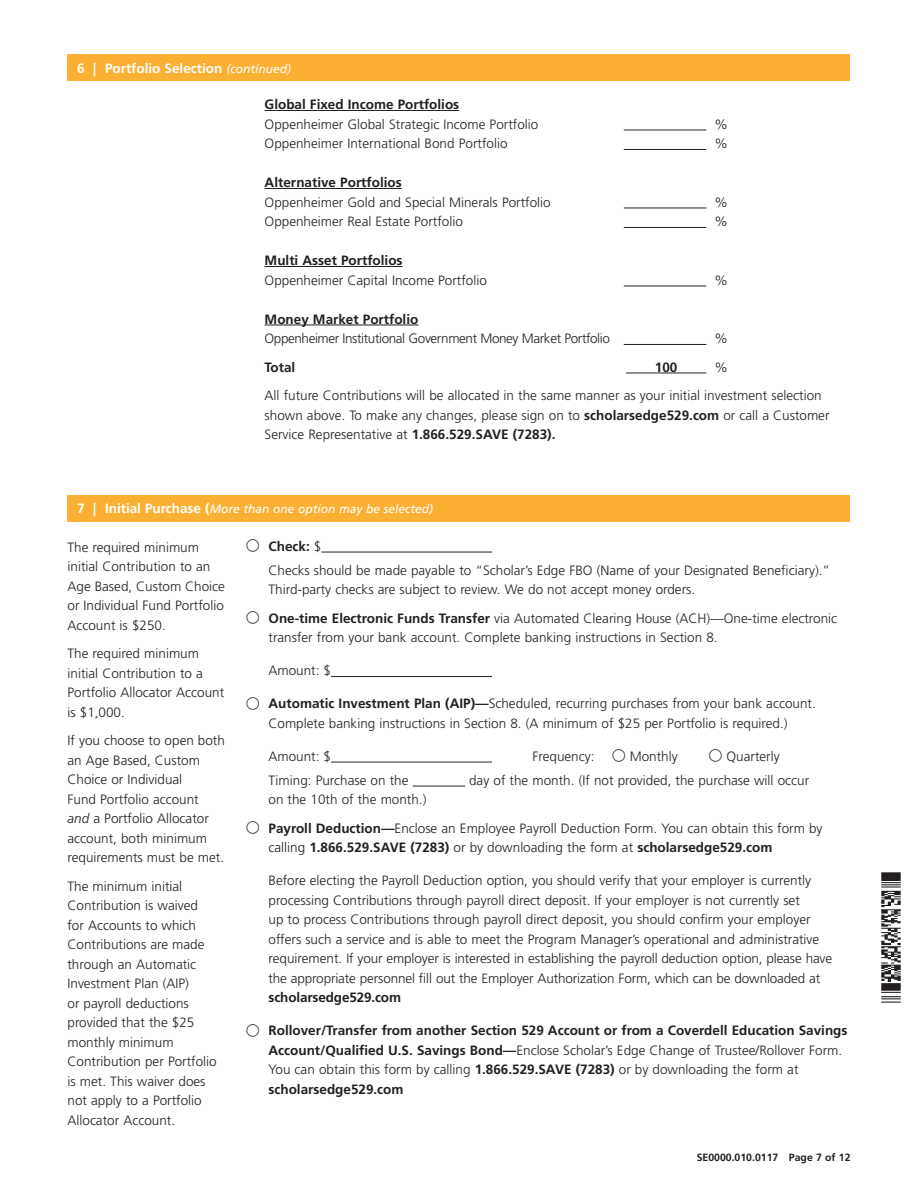
<style>
.page{position:relative;width:918px;height:1188px;background:#fff}
.page>*{position:absolute;margin:0;border:0;box-sizing:border-box;transform-origin:0 0}
.t1{font:300 13.5px/19.5px "Frutiger LT Std";color:#231f20}
.t2{font:700 13.5px/19.5px "Frutiger LT Std";color:#231f20}
.t3{font:300 13.5px "Frutiger LT Std";letter-spacing:-.03em;color:#231f20}
.t4{font:700 13.5px "Frutiger LT Std";color:#fff}
.t5{font:italic 12px "Frutiger LT Std";color:#fff}
.t6{font:700 10.5px "Frutiger LT Std";color:#231f20}
.s1{font-weight:400;font-style:italic;font-size:12px}
.s2{font-weight:700}
.s3{font-weight:700;font-style:normal;font-size:13.5px}
.s4{font-weight:300}
.s5{font-style:italic}
</style>
<div class="page">
<div style="left:68px;top:495px;width:782px;height:27px;background:#fbb033"></div>
<hr style="left:321px;top:552px;width:171px;height:1px;background:#231f20">
<hr style="left:331px;top:676px;width:161px;height:1px;background:#231f20">
<hr style="left:331px;top:762px;width:161px;height:1px;background:#231f20">
<hr style="left:413px;top:786px;width:52px;height:1px;background:#231f20">
<div style="left:68px;top:54px;width:782px;height:27px;background:#fbb033"></div>
<img style="left:881px;top:872px;width:20px;height:131px">
<hr style="left:265px;top:110px;width:194px;height:1px;background:#231f20">
<hr style="left:624px;top:130px;width:82px;height:1px;background:#231f20">
<hr style="left:624px;top:149px;width:82px;height:1px;background:#231f20">
<hr style="left:265px;top:188px;width:137px;height:1px;background:#231f20">
<hr style="left:624px;top:208px;width:82px;height:1px;background:#231f20">
<hr style="left:624px;top:227px;width:82px;height:1px;background:#231f20">
<hr style="left:265px;top:266px;width:138px;height:1px;background:#231f20">
<hr style="left:624px;top:286px;width:82px;height:1px;background:#231f20">
<hr style="left:265px;top:325px;width:153px;height:1px;background:#231f20">
<hr style="left:624px;top:344px;width:82px;height:1px;background:#231f20">
<hr style="left:626px;top:373px;width:80px;height:1px;background:#231f20">
<p class="t4" style="left:77px;top:60px;width:215px">6 | Portfolio Selection <span class="s1">(continued)</span></p>
<p class="t2" style="left:265px;top:95px;width:196px">Global Fixed Income Portfolios</p>
<p class="t1" style="left:265px;top:114px;width:275px">Oppenheimer Global Strategic Income Portfolio</p>
<p class="t1" style="left:715px;top:114px;width:15px">%</p>
<p class="t1" style="left:265px;top:134px;width:244px">Oppenheimer International Bond Portfolio</p>
<p class="t1" style="left:715px;top:134px;width:15px">%</p>
<p class="t2" style="left:265px;top:173px;width:139px">Alternative Portfolios</p>
<p class="t1" style="left:265px;top:192px;width:288px">Oppenheimer Gold and Special Minerals Portfolio</p>
<p class="t1" style="left:715px;top:192px;width:15px">%</p>
<p class="t1" style="left:265px;top:212px;width:200px">Oppenheimer Real Estate Portfolio</p>
<p class="t1" style="left:715px;top:212px;width:15px">%</p>
<p class="t2" style="left:265px;top:251px;width:140px">Multi Asset Portfolios</p>
<p class="t1" style="left:265px;top:270px;width:224px">Oppenheimer Capital Income Portfolio</p>
<p class="t1" style="left:715px;top:270px;width:15px">%</p>
<p class="t2" style="left:265px;top:309px;width:155px">Money Market Portfolio</p>
<p class="t3" style="left:265px;top:331px;width:347px">Oppenheimer Institutional Government Money Market Portfolio</p>
<p class="t1" style="left:715px;top:329px;width:15px">%</p>
<p class="t2" style="left:265px;top:357px;width:32px">Total</p>
<p class="t2" style="left:655px;top:357px;width:24px">100</p>
<p class="t1" style="left:265px;top:353px;width:559px;line-height:28.5px;text-indent:450px">%<br>All future Contributions will be allocated in the same manner as your initial investment selection</p>
<p class="t1" style="left:265px;top:405px;width:566px">shown above. To make any changes, please sign on to <span class="s2">scholarsedge529.com</span> or call a Customer<br>Service Representative at <span class="s2">1.866.529.SAVE (7283).</span></p>
<p class="t5" style="left:77px;top:502px;width:357px"><span class="s3">7 | Initial Purchase (</span>More than one option may be selected)</p>
<p class="t1" style="left:269px;top:534px;width:563px;line-height:24px"><span class="s2">Check:</span> $<br>Checks should be made payable to “Scholar’s Edge FBO (Name of your Designated Beneficiary).”</p>
<p class="t1" style="left:269px;top:575px;width:570px;line-height:28.5px">Third-party checks are subject to review. We do not accept money orders.<br><span class="s2">One-time Electronic Funds Transfer</span> via Automated Clearing House (ACH)—One-time electronic</p>
<p class="t1" style="left:269px;top:628px;width:451px">transfer from your bank account. Complete banking instructions in Section 8.</p>
<p class="t1" style="left:269px;top:661px;width:64px">Amount: $</p>
<p class="t1" style="left:269px;top:694px;width:549px"><span class="s2">Automatic Investment Plan (AIP)—</span>Scheduled, recurring purchases from your bank account.<br>Complete banking instructions in Section 8. (A minimum of $25 per Portfolio is required.)</p>
<p class="t1" style="left:269px;top:746px;width:64px">Amount: $</p>
<p class="t1" style="left:533px;top:746px;width:64px">Frequency:</p>
<p class="t1" style="left:630px;top:746px;width:50px">Monthly</p>
<p class="t1" style="left:727px;top:746px;width:55px">Quarterly</p>
<p class="t1" style="left:269px;top:770px;width:141px">Timing: Purchase on the</p>
<p class="t1" style="left:469px;top:770px;width:342px">day of the month. (If not provided, the purchase will occur</p>
<p class="t1" style="left:269px;top:785px;width:556px;line-height:28.5px">on the 10th of the month.)<br><span class="s2">Payroll Deduction—</span>Enclose an Employee Payroll Deduction Form. You can obtain this form by</p>
<p class="t2" style="left:269px;top:838px;width:505px"><span class="s4">calling</span> 1.866.529.SAVE (7283) <span class="s4">or by downloading the form at</span> scholarsedge529.com</p>
<p class="t1" style="left:269px;top:871px;width:565px">Before electing the Payroll Deduction option, you should verify that your employer is currently processing Contributions through payroll direct deposit. If your employer is not currently set<br>up to process Contributions through payroll direct deposit, you should confirm your employer offers such a service and is able to meet the Program Manager’s operational and administrative requirement. If your employer is interested in establishing the payroll deduction option, please have the appropriate personnel fill out the Employer Authorization Form, which can be downloaded at</p>
<p class="t2" style="left:269px;top:988px;width:134px">scholarsedge529.com</p>
<p class="t2" style="left:269px;top:1021px;width:581px">Rollover/Transfer from another Section 529 Account or from a Coverdell Education Savings Account/Qualified U.S. Savings Bond—<span class="s4">Enclose Scholar’s Edge Change of Trustee/Rollover Form.<br>You can obtain this form by calling</span> 1.866.529.SAVE (7283) <span class="s4">or by downloading the form at </span>scholarsedge529.com</p>
<p class="t1" style="left:68px;top:538px;width:159px">The required minimum initial Contribution to an<br>Age Based, Custom Choice or Individual Fund Portfolio<br>Account is $250.</p>
<p class="t1" style="left:68px;top:644px;width:158px">The required minimum initial Contribution to a<br>Portfolio Allocator Account is $1,000.</p>
<p class="t1" style="left:68px;top:731px;width:159px">If you choose to open both an Age Based, Custom<br>Choice or Individual<br>Fund Portfolio account<br><span class="s5">and</span> a Portfolio Allocator account, both minimum requirements must be met.</p>
<p class="t1" style="left:68px;top:877px;width:151px">The minimum initial<br>Contribution is waived for Accounts to which<br>Contributions are made through an Automatic<br>Investment Plan (AIP)<br>or payroll deductions provided that the $25 monthly minimum<br>Contribution per Portfolio is met. This waiver does not apply to a Portfolio<br>Allocator Account.</p>
<p class="t6" style="left:697px;top:1151px;width:155px">SE0000.010.0117 Page 7 of 12</p>
</div>
